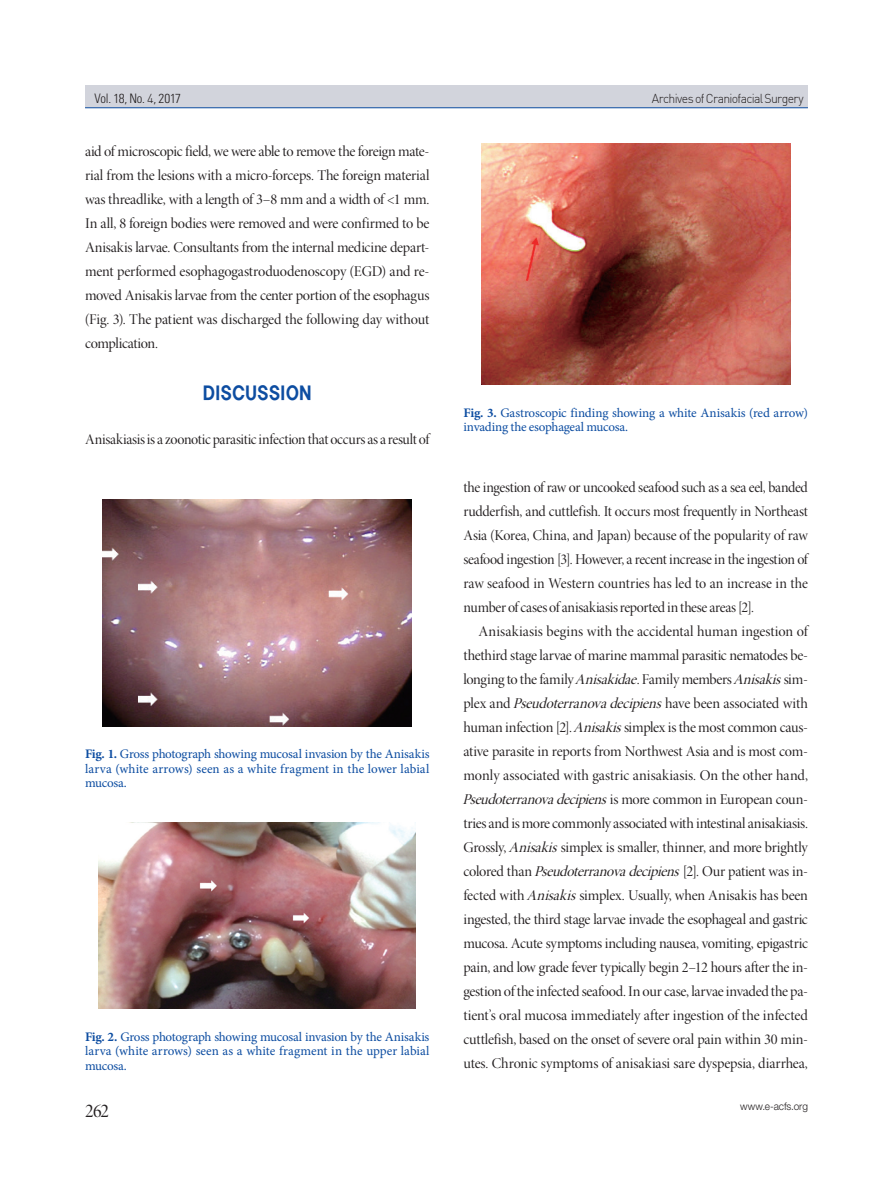
<style>
.page{position:relative;width:893px;height:1191px;background:#fff}
.page>*{position:absolute;margin:0;border:0;box-sizing:border-box;transform-origin:0 0}
.t1{font:19.5px "Minion Pro Disp";color:#231f20;scale:.96 1}
.서론{font:18.75px "Korean GHD B";letter-spacing:.04em;color:#0d4da1;scale:.86 1}
.한글본문{font:15px/24px "Minion Pro Disp";letter-spacing:-.01em;color:#231f20;text-align:justify}
.Fig{font:13.05px/14.5px "Minion Pro";letter-spacing:-.005em;color:#0d4da1;text-align:justify}
.t2{font:300 condensed 13.05px "Univers";letter-spacing:-.015em;color:#231f20;scale:.96 1}
.t3{font:300 12.75px "DIN";letter-spacing:-.055em;color:#231f20;scale:.96 1}
.t4{font:300 10.5px "Helvetica Neue LT Std";letter-spacing:-.005em;color:#231f20;scale:.96 1}
.s1{font-family:"DIN";font-stretch:normal;font-size:12.75px}
.s2{font-weight:700}
.s3{font-style:italic}
</style>
<div class="page">
<div style="left:85px;top:85px;width:723px;height:22px;background:#d2d4dc"></div>
<hr style="left:85px;top:107px;width:723px;height:1px;background:#0d4da1">
<img style="left:103px;top:499px;width:309px;height:227px">
<img style="left:99px;top:822px;width:317px;height:186px">
<img style="left:481px;top:144px;width:309px;height:241px">
<p class="t2" style="left:95px;top:91px;width:92px">Vol. 18, No. <span class="s1">4</span>, 2017</p>
<p class="t3" style="left:652px;top:90px;width:160px">Archives of Craniofacial Surgery</p>
<p class="한글본문" style="left:85px;top:140px;width:346px">aid of microscopic field, we were able to remove the foreign mate&shy;rial from the lesions with a micro-forceps. The foreign material was threadlike, with a length of 3–8 mm and a width of &lt;1 mm.<br>In all, 8 foreign bodies were removed and were confirmed to be Anisakis larvae. Consultants from the internal medicine depart&shy;ment performed esophagogastroduodenoscopy (EGD) and re&shy;moved Anisakis larvae from the center portion of the esophagus (Fig. 3). The patient was discharged the following day without complication.</p>
<p class="서론" style="left:203px;top:383px;width:127px">DISCUSSION</p>
<p class="한글본문" style="left:85px;top:428px;width:346px">Anisakiasis is a zoonotic parasitic infection that occurs as a result of</p>
<p class="Fig" style="left:85px;top:746px;width:346px"><span class="s2">Fig. 1.</span> Gross photograph showing mucosal invasion by the Anisakis larva (white arrows) seen as a white fragment in the lower labial mucosa.</p>
<p class="Fig" style="left:85px;top:1029px;width:346px"><span class="s2">Fig. 2.</span> Gross photograph showing mucosal invasion by the Anisakis larva (white arrows) seen as a white fragment in the upper labial mucosa.</p>
<p class="t1" style="left:85px;top:1099px;width:27px">262</p>
<p class="Fig" style="left:463px;top:405px;width:346px"><span class="s2">Fig. 3.</span> Gastroscopic finding showing a white Anisakis (red arrow) invading the esophageal mucosa.</p>
<p class="한글본문" style="left:463px;top:476px;width:346px">the ingestion of raw or uncooked seafood such as a sea eel, banded rudderfish, and cuttlefish. It occurs most frequently in Northeast Asia (Korea, China, and Japan) because of the popularity of raw seafood ingestion [3]. However, a recent increase in the ingestion of raw seafood in Western countries has led to an increase in the number of cases of anisakiasis reported in these areas [2].</p>
<p class="한글본문" style="left:462px;top:620px;width:347px;text-indent:16px">Anisakiasis begins with the accidental human ingestion of thethird stage larvae of marine mammal parasitic nematodes be&shy;longing to the family <span class="s3">Anisakidae</span>. Family members <span class="s3">Anisakis</span>sim&shy;plex and <span class="s3">Pseudoterranovadecipiens</span>have been associated with human infection [2]. <span class="s3">Anisakis</span>simplex is the most common caus&shy;ative parasite in reports from Northwest Asia and is most com&shy;monly associated with gastric anisakiasis. On the other hand, <span class="s3">Pseudoterranovadecipiens</span>i s m o r e c o m m o n i n E u r o p e a n c o u n - tries and is more commonly associated with intestinal anisakiasis.<br>Grossly, <span class="s3">Anisakis</span>simplex is smaller, thinner, and more brightly colored than <span class="s3">Pseudoterranovadecipiens</span>[2]. Our patient was in&shy;fected with <span class="s3">Anisakis</span>simplex. Usually, when Anisakis has been ingested, the third stage larvae invade the esophageal and gastric mucosa. Acute symptoms including nausea, vomiting, epigastric pain, and low grade fever typically begin 2–12 hours after the in&shy;gestion of the infected seafood. In our case, larvae invaded the pa&shy;tient’s oral mucosa immediately after ingestion of the infected cuttlefish, based on the onset of severe oral pain within 30 min&shy;utes. Chronic symptoms of anisakiasi sare dyspepsia, diarrhea,</p>
<p class="t4" style="left:740px;top:1100px;width:72px">www.e-acfs.org</p>
</div>
